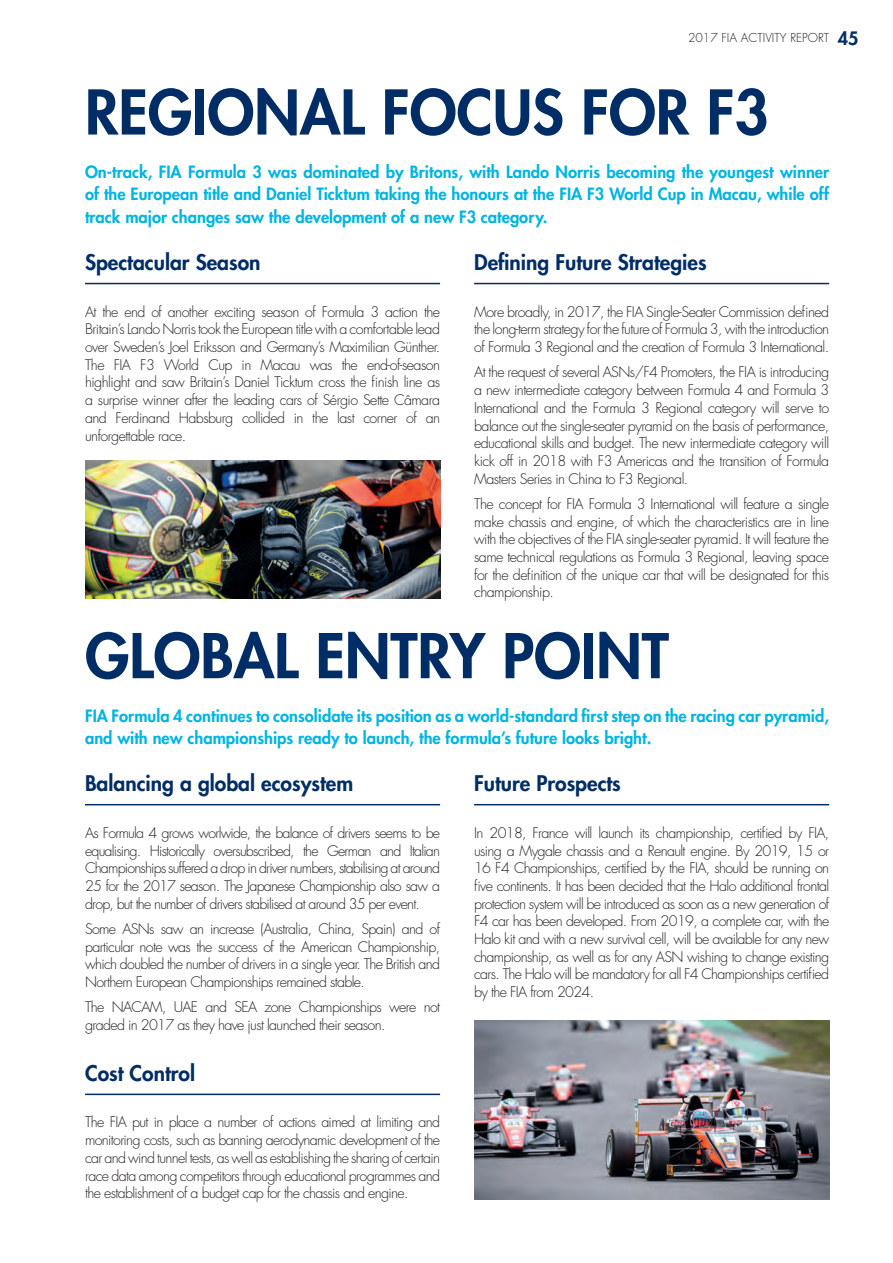
<style>
.page{position:relative;width:893px;height:1263px;background:#fff}
.page>*{position:absolute;margin:0;border:0;box-sizing:border-box;transform-origin:0 0}
.t1{font:800 60px "Futura Std";color:#002d66}
.t2{font:800 21px "Futura Std";color:#002d66}
.t3{font:800 16.5px/22.5px "Futura Std";color:#02b4e2;text-align:justify}
.t4{font:300 14.25px/17.7px "Futura Std";letter-spacing:-.045em;color:#231f20;text-align:justify}
.t5{font:300 12px "Futura Std";color:#231f20}
.s1{font-weight:800;font-size:18px;color:#002d66}
</style>
<div class="page">
<hr style="left:85px;top:283px;width:355px;height:1px;background:#002d66">
<hr style="left:474px;top:283px;width:355px;height:1px;background:#002d66">
<hr style="left:85px;top:804px;width:355px;height:1px;background:#002d66">
<hr style="left:85px;top:1093px;width:355px;height:2px;background:#002d66">
<hr style="left:474px;top:804px;width:355px;height:1px;background:#002d66">
<img style="left:85px;top:460px;width:355px;height:139px">
<img style="left:474px;top:1020px;width:355px;height:179px">
<p class="t5" style="left:688px;top:30px;width:172px">2017 FIA ACTIVITY REPORT <span class="s1">45</span></p>
<h1 class="t1" style="left:85px;top:74px;width:686px">REGIONAL FOCUS FOR F3</h1>
<p class="t3" style="left:85px;top:161px;width:746px">On-track, FIA Formula 3 was dominated by Britons, with Lando Norris becoming the youngest winner of the European title and Daniel Ticktum taking the honours at the FIA F3 World Cup in Macau, while off track major changes saw the development of a new F3 category.</p>
<h2 class="t2" style="left:85px;top:249px;width:177px">Spectacular Season</h2>
<p class="t4" style="left:85px;top:303px;width:357px">At the end of another exciting season of Formula 3 action the Britain’s Lando Norris took the European title with a comfortable lead over Sweden’s Joel Eriksson and Germany’s Maximilian Günther.<br>The FIA F3 World Cup in Macau was the end-of-season highlight and saw Britain’s Daniel Ticktum cross the finish line as a surprise winner after the leading cars of Sérgio Sette Câmara and Ferdinand Habsburg collided in the last corner of an unforgettable race.</p>
<h2 class="t2" style="left:474px;top:249px;width:234px">Defining Future Strategies</h2>
<p class="t4" style="left:474px;top:303px;width:357px">More broadly, in 2017, the FIA Single-Seater Commission defined the long-term strategy for the future of Formula 3, with the introduction of Formula 3 Regional and the creation of Formula 3 International.</p>
<p class="t4" style="left:474px;top:364px;width:357px">At the request of several ASNs/F4 Promoters, the FIA is introducing a new intermediate category between Formula 4 and Formula 3<br>International and the Formula 3 Regional category will serve to balance out the single-seater pyramid on the basis of performance, educational skills and budget. The new intermediate category will kick off in 2018 with F3 Americas and the transition of Formula Masters Series in China to F3 Regional.</p>
<p class="t4" style="left:474px;top:495px;width:357px">The concept for FIA Formula 3 International will feature a single make chassis and engine, of which the characteristics are in line with the objectives of the FIA single-seater pyramid. It will feature the same technical regulations as Formula 3 Regional, leaving space for the definition of the unique car that will be designated for this championship.</p>
<h1 class="t1" style="left:85px;top:618px;width:585px">GLOBAL ENTRY POINT</h1>
<p class="t3" style="left:85px;top:704px;width:746px">FIA Formula 4 continues to consolidate its position as a world-standard first step on the racing car pyramid, and with new championships ready to launch, the formula’s future looks bright.</p>
<h2 class="t2" style="left:85px;top:770px;width:270px">Balancing a global ecosystem</h2>
<p class="t4" style="left:85px;top:824px;width:357px">As Formula 4 grows worlwide, the balance of drivers seems to be equalising. Historically oversubscribed, the German and Italian Championships suffered a drop in driver numbers, stabilising at around 25 for the 2017 season. The Japanese Championship also saw a drop, but the number of drivers stabilised at around 35 per event.</p>
<p class="t4" style="left:85px;top:920px;width:357px">Some ASNs saw an increase (Australia, China, Spain) and of particular note was the success of the American Championship, which doubled the number of drivers in a single year. The British and Northern European Championships remained stable.</p>
<p class="t4" style="left:85px;top:999px;width:357px">The NACAM, UAE and SEA zone Championships were not graded in 2017 as they have just launched their season.</p>
<h2 class="t2" style="left:85px;top:1060px;width:112px">Cost Control</h2>
<p class="t4" style="left:85px;top:1114px;width:357px">The FIA put in place a number of actions aimed at limiting and monitoring costs, such as banning aerodynamic development of the car and wind tunnel tests, as well as establishing the sharing of certain race data among competitors through educational programmes and the establishment of a budget cap for the chassis and engine.</p>
<h2 class="t2" style="left:474px;top:770px;width:148px">Future Prospects</h2>
<p class="t4" style="left:474px;top:824px;width:357px">In 2018, France will launch its championship, certified by FIA, using a Mygale chassis and a Renault engine. By 2019, 15 or 16 F4 Championships, certified by the FIA, should be running on five continents. It has been decided that the Halo additional frontal protection system will be introduced as soon as a new generation of F4 car has been developed. From 2019, a complete car, with the Halo kit and with a new survival cell, will be available for any new championship, as well as for any ASN wishing to change existing cars. The Halo will be mandatory for all F4 Championships certified by the FIA from 2024.</p>
</div>
